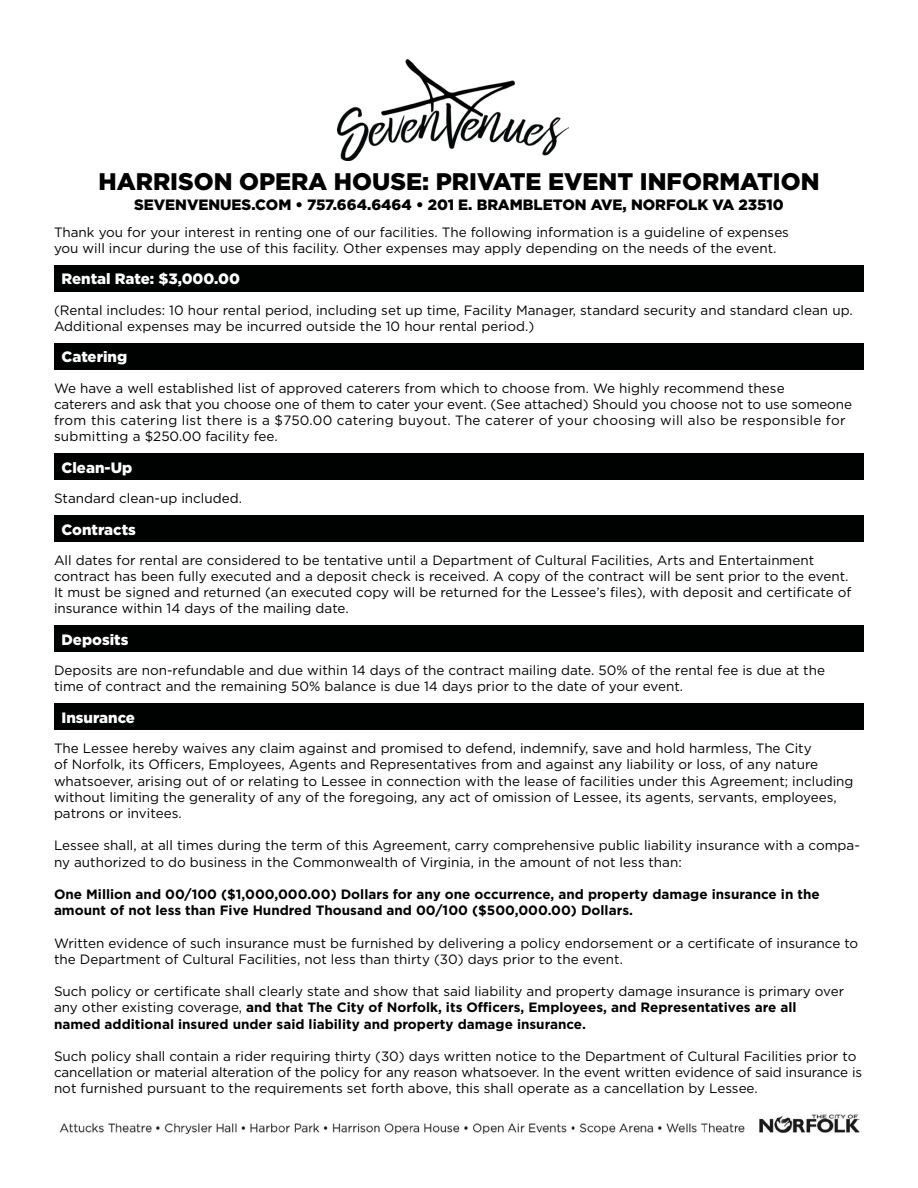
<style>
.page{position:relative;width:918px;height:1188px;background:#fff}
.page>*{position:absolute;margin:0;border:0;box-sizing:border-box;transform-origin:0 0}
.t1{font:900 24px "Gotham";color:#000}
.t2{font:900 15px "Gotham";color:#000}
.t3{font:900 15px "Gotham";color:#fff}
.t4{font:13.5px/16.2px "Gotham";color:#000}
.t5{font:700 13.5px/16.2px "Gotham";color:#000}
.s1{font-weight:400}
</style>
<div class="page">
<img style="left:337px;top:60px;width:231px;height:101px">
<div style="left:54px;top:265px;width:810px;height:27px;background:#000101"></div>
<div style="left:54px;top:515px;width:810px;height:27px;background:#000101"></div>
<div style="left:54px;top:626px;width:810px;height:26px;background:#000101"></div>
<div style="left:54px;top:703px;width:810px;height:27px;background:#000101"></div>
<div style="left:54px;top:453px;width:810px;height:27px;background:#000101"></div>
<div style="left:54px;top:343px;width:810px;height:27px;background:#000101"></div>
<img style="left:59px;top:1114px;width:801px;height:20px">
<h1 class="t1" style="left:98px;top:165px;width:723px">HARRISON OPERA HOUSE: PRIVATE EVENT INFORMATION</h1>
<p class="t2" style="left:134px;top:195px;width:651px">SEVENVENUES.COM • 757.664.6464 • 201 E. BRAMBLETON AVE, NORFOLK VA 23510</p>
<p class="t4" style="left:54px;top:224px;width:737px">Thank you for your interest in renting one of our facilities. The following information is a guideline of expenses you will incur during the use of this facility. Other expenses may apply depending on the needs of the event.</p>
<p class="t3" style="left:62px;top:269px;width:180px">Rental Rate: $3,000.00</p>
<p class="t4" style="left:54px;top:302px;width:800px">(Rental includes: 10 hour rental period, including set up time, Facility Manager, standard security and standard clean up.<br>Additional expenses may be incurred outside the 10 hour rental period.)</p>
<p class="t3" style="left:62px;top:347px;width:67px">Catering</p>
<p class="t4" style="left:54px;top:380px;width:800px">We have a well established list of approved caterers from which to choose from. We highly recommend these<br>caterers and ask that you choose one of them to cater your event. (See attached) Should you choose not to use someone from this catering list there is a $750.00 catering buyout. The caterer of your choosing will also be responsible for submitting a $250.00 facility fee.</p>
<p class="t3" style="left:62px;top:457px;width:72px">Clean-Up</p>
<p class="t4" style="left:54px;top:490px;width:190px">Standard clean-up included.</p>
<p class="t3" style="left:62px;top:519px;width:76px">Contracts</p>
<p class="t4" style="left:54px;top:552px;width:799px">All dates for rental are considered to be tentative until a Department of Cultural Facilities, Arts and Entertainment contract has been fully executed and a deposit check is received. A copy of the contract will be sent prior to the event.<br>It must be signed and returned (an executed copy will be returned for the Lessee’s files), with deposit and certificate of insurance within 14 days of the mailing date.</p>
<p class="t3" style="left:62px;top:629px;width:68px">Deposits</p>
<p class="t4" style="left:54px;top:662px;width:773px">Deposits are non-refundable and due within 14 days of the contract mailing date. 50% of the rental fee is due at the time of contract and the remaining 50% balance is due 14 days prior to the date of your event.</p>
<p class="t3" style="left:62px;top:707px;width:75px">Insurance</p>
<p class="t4" style="left:54px;top:740px;width:801px">The Lessee hereby waives any claim against and promised to defend, indemnify, save and hold harmless, The City<br>of Norfolk, its Officers, Employees, Agents and Representatives from and against any liability or loss, of any nature whatsoever, arising out of or relating to Lessee in connection with the lease of facilities under this Agreement; including without limiting the generality of any of the foregoing, any act of omission of Lessee, its agents, servants, employees, patrons or invitees.</p>
<p class="t4" style="left:54px;top:837px;width:807px">Lessee shall, at all times during the term of this Agreement, carry comprehensive public liability insurance with a compa&shy;ny authorized to do business in the Commonwealth of Virginia, in the amount of not less than:</p>
<p class="t5" style="left:54px;top:886px;width:767px">One Million and 00/100 ($1,000,000.00) Dollars for any one occurrence, and property damage insurance in the amount of not less than Five Hundred Thousand and 00/100 ($500,000.00) Dollars.</p>
<p class="t4" style="left:54px;top:935px;width:806px">Written evidence of such insurance must be furnished by delivering a policy endorsement or a certificate of insurance to the Department of Cultural Facilities, not less than thirty (30) days prior to the event.</p>
<p class="t5" style="left:54px;top:983px;width:792px"><span class="s1">Such policy or certificate shall clearly state and show that said liability and property damage insurance is primary over any other existing coverage,</span> and that The City of Norfolk, its Officers, Employees, and Representatives are all named additional insured under said liability and property damage insurance.</p>
<p class="t4" style="left:54px;top:1048px;width:810px">Such policy shall contain a rider requiring thirty (30) days written notice to the Department of Cultural Facilities prior to cancellation or material alteration of the policy for any reason whatsoever. In the event written evidence of said insurance is not furnished pursuant to the requirements set forth above, this shall operate as a cancellation by Lessee.</p>
</div>
